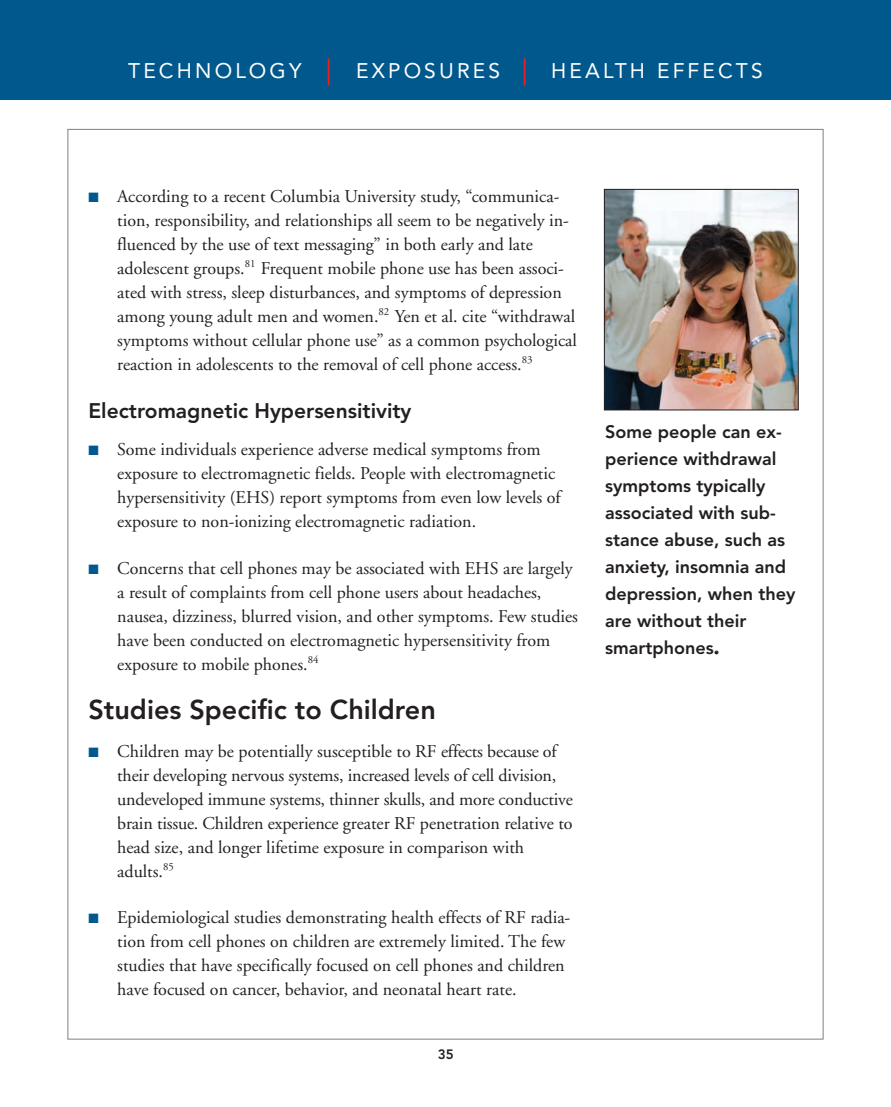
<style>
.page{position:relative;width:891px;height:1107px;background:#fff}
.page>*{position:absolute;margin:0;border:0;box-sizing:border-box;transform-origin:0 0}
.t1{font:800 27px "Avenir";color:#231f20}
.t2{font:21px "Avenir";letter-spacing:.15em;color:#fff}
.t3{font:800 21px "Avenir";color:#231f20}
.t4{font:18px/24px "Adobe Garamond";color:#231f20}
.t5{font:800 18px/27px "Avenir";color:#231f20}
.t6{font:800 13.5px "Avenir";color:#231f20}
.s1{color:#00588d}
</style>
<div class="page">
<div style="left:0;top:0;width:891px;height:99px;background:#00588d"></div>
<hr style="left:328px;top:58px;width:2px;height:28px;background:#e91d23">
<hr style="left:524px;top:58px;width:2px;height:28px;background:#e91d23">
<img style="left:606px;top:191px;width:191px;height:217px">
<div style="left:604px;top:189px;width:195px;height:221px;border:1px solid #231f20"></div>
<p class="t2" style="left:128px;top:62px;width:175px">TECHNOLOGY</p>
<p class="t2" style="left:356px;top:62px;width:146px">EXPOSURES</p>
<p class="t2" style="left:551px;top:62px;width:213px">HEALTH EFFECTS</p>
<p class="t4" style="left:117px;top:186px;width:461px;text-indent:-29px"><span class="s1">■</span> According to a recent Columbia University study, “communica&shy;tion, responsibility, and relationships all seem to be negatively in&shy;fluenced by the use of text messaging” in both early and late adolescent groups.<sup>81</sup> Frequent mobile phone use has been associ&shy;ated with stress, sleep disturbances, and symptoms of depression among young adult men and women.<sup>82</sup> Yen et al. cite “withdrawal symptoms without cellular phone use” as a common psychological reaction in adolescents to the removal of cell phone access.<sup>83</sup></p>
<p class="t3" style="left:88px;top:402px;width:325px">Electromagnetic Hypersensitivity</p>
<p class="t4" style="left:117px;top:439px;width:445px;text-indent:-29px"><span class="s1">■</span> Some individuals experience adverse medical symptoms from exposure to electromagnetic fields. People with electromagnetic hypersensitivity (EHS) report symptoms from even low levels of exposure to non-ionizing electromagnetic radiation.</p>
<p class="t4" style="left:117px;top:558px;width:462px;text-indent:-29px"><span class="s1">■</span> Concerns that cell phones may be associated with EHS are largely a result of complaints from cell phone users about headaches, nausea, dizziness, blurred vision, and other symptoms. Few studies have been conducted on electromagnetic hypersensitivity from exposure to mobile phones.<sup>84</sup></p>
<h1 class="t1" style="left:88px;top:699px;width:349px">Studies Specific to Children</h1>
<p class="t4" style="left:117px;top:741px;width:457px;text-indent:-29px"><span class="s1">■</span> Children may be potentially susceptible to RF effects because of their developing nervous systems, increased levels of cell division, undeveloped immune systems, thinner skulls, and more conductive brain tissue. Children experience greater RF penetration relative to head size, and longer lifetime exposure in comparison with adults.<sup>85</sup></p>
<p class="t4" style="left:117px;top:907px;width:455px;text-indent:-29px"><span class="s1">■</span> Epidemiological studies demonstrating health effects of RF radia&shy;tion from cell phones on children are extremely limited. The few studies that have specifically focused on cell phones and children have focused on cancer, behavior, and neonatal heart rate.</p>
<p class="t6" style="left:438px;top:1049px;width:17px">35</p>
<p class="t5" style="left:605px;top:420px;width:192px">Some people can ex&shy;perience withdrawal symptoms typically associated with sub&shy;stance abuse, such as anxiety, insomnia and depression, when they are without their smartphones.</p>
</div>
